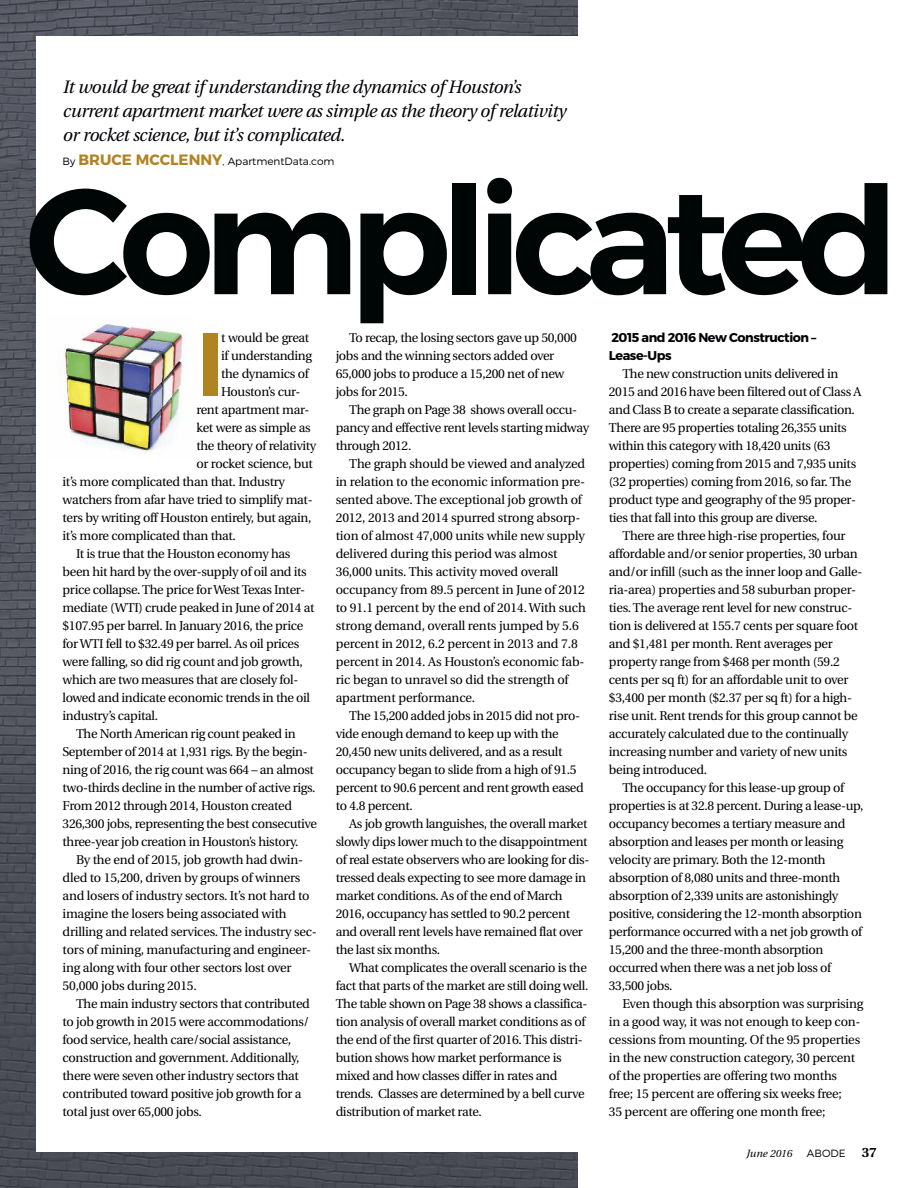
<style>
.page{position:relative;width:918px;height:1188px;background:#fff}
.page>*{position:absolute;margin:0;border:0;box-sizing:border-box;transform-origin:0 0}
.t1{font:600 149.85px "Montserrat";letter-spacing:-.07em;color:#000606}
.t2{font:600 89.7px "Montserrat";color:#b28322}
.t3{font:italic 18px/24px "Heuristica";letter-spacing:-.025em;color:#000006}
.t4{font:12.75px/18px "Heuristica";letter-spacing:-.025em;color:#000006}
.t5{font:700 12.75px/18px "Montserrat";letter-spacing:-.035em;color:#000006}
.t6{font:300 10.5px "Montserrat";color:#000006}
.t7{font:italic 10.5px "Heuristica";color:#000006}
.s1{font-weight:700;font-size:15px;color:#b28322}
.s2{font-family:"Heuristica";font-weight:700;font-size:13.5px}
</style>
<div class="page">
<img style="left:0;top:0;width:577px;height:1188px">
<div style="left:36px;top:36px;width:846px;height:1116px;background:#fff"></div>
<img style="left:59px;top:324px;width:128px;height:128px">
<h3 class="t3" style="left:63px;top:76px;width:505px">It would be great if understanding the dynamics of Houston’s current apartment market were as simple as the theory of relativity or rocket science, but it’s complicated.</h3>
<p class="t6" style="left:63px;top:157px;width:273px">By <span class="s1">BRUCE MCCLENNY</span>, ApartmentData.com</p>
<h1 class="t1" style="left:26px;top:183px;width:875px">Complicated</h1>
<h2 class="t2" style="left:196px;top:329px;width:30px">I</h2>
<p class="t4" style="left:221px;top:330px;width:89px">t would be great</p>
<p class="t4" style="left:221px;top:348px;width:92px">if understanding</p>
<p class="t4" style="left:221px;top:366px;width:89px">the dynamics of</p>
<p class="t4" style="left:221px;top:384px;width:81px">Houston’s cur-</p>
<p class="t4" style="left:196px;top:402px;width:115px">rent apartment mar-</p>
<p class="t4" style="left:196px;top:420px;width:116px">ket were as simple as</p>
<p class="t4" style="left:196px;top:438px;width:122px">the theory of relativity</p>
<p class="t4" style="left:196px;top:456px;width:118px">or rocket science, but</p>
<p class="t4" style="left:63px;top:474px;width:224px">it’s more complicated than that. Industry</p>
<p class="t4" style="left:63px;top:492px;width:252px">watchers from afar have tried to simplify mat-</p>
<p class="t4" style="left:63px;top:510px;width:250px">ters by writing off Houston entirely, but again,</p>
<p class="t4" style="left:63px;top:528px;width:175px">it’s more complicated than that.</p>
<p class="t4" style="left:76px;top:546px;width:216px">It is true that the Houston economy has</p>
<p class="t4" style="left:63px;top:564px;width:246px">been hit hard by the over-supply of oil and its</p>
<p class="t4" style="left:63px;top:582px;width:244px">price collapse. The price forWest Texas Inter-</p>
<p class="t4" style="left:63px;top:600px;width:254px">mediate (WTI) crude peaked in June of 2014 at</p>
<p class="t4" style="left:63px;top:618px;width:242px">$107.95 per barrel. In January 2016, the price</p>
<p class="t4" style="left:63px;top:636px;width:238px">forWTI fell to $32.49 per barrel. As oil prices</p>
<p class="t4" style="left:63px;top:654px;width:242px">were falling, so did rig count and job growth,</p>
<p class="t4" style="left:63px;top:672px;width:237px">which are two measures that are closely fol-</p>
<p class="t4" style="left:63px;top:690px;width:249px">lowed and indicate economic trends in the oil</p>
<p class="t4" style="left:63px;top:708px;width:97px">industry’s capital.</p>
<p class="t4" style="left:76px;top:726px;width:221px">The North American rig count peaked in</p>
<p class="t4" style="left:63px;top:744px;width:247px">September of 2014 at 1,931 rigs. By the begin-</p>
<p class="t4" style="left:63px;top:762px;width:253px">ning of 2016, the rig count was 664 – an almost</p>
<p class="t4" style="left:63px;top:780px;width:254px">two-thirds decline in the number of active rigs.</p>
<p class="t4" style="left:63px;top:798px;width:231px">From 2012 through 2014, Houston created</p>
<p class="t4" style="left:63px;top:816px;width:256px">326,300 jobs, representing the best consecutive</p>
<p class="t4" style="left:63px;top:834px;width:238px">three-year job creation in Houston’s history.</p>
<p class="t4" style="left:76px;top:852px;width:229px">By the end of 2015, job growth had dwin-</p>
<p class="t4" style="left:63px;top:870px;width:239px">dled to 15,200, driven by groups of winners</p>
<p class="t4" style="left:63px;top:888px;width:249px">and losers of industry sectors. It’s not hard to</p>
<p class="t4" style="left:63px;top:906px;width:226px">imagine the losers being associated with</p>
<p class="t4" style="left:63px;top:924px;width:256px">drilling and related services. The industry sec-</p>
<p class="t4" style="left:63px;top:942px;width:250px">tors of mining, manufacturing and engineer-</p>
<p class="t4" style="left:63px;top:960px;width:231px">ing along with four other sectors lost over</p>
<p class="t4" style="left:63px;top:978px;width:136px">50,000 jobs during 2015.</p>
<p class="t4" style="left:76px;top:996px;width:235px">The main industry sectors that contributed</p>
<p class="t4" style="left:63px;top:1014px;width:248px">to job growth in 2015 were accommodations/</p>
<p class="t4" style="left:63px;top:1032px;width:230px">food service, health care/social assistance,</p>
<p class="t4" style="left:63px;top:1050px;width:239px">construction and government. Additionally,</p>
<p class="t4" style="left:63px;top:1068px;width:238px">there were seven other industry sectors that</p>
<p class="t4" style="left:63px;top:1086px;width:240px">contributed toward positive job growth for a</p>
<p class="t4" style="left:63px;top:1104px;width:141px">total just over 65,000 jobs.</p>
<p class="t4" style="left:336px;top:330px;width:243px;text-indent:13px">To recap, the losing sectors gave up 50,000 jobs and the winning sectors added over 65,000 jobs to produce a 15,200 net of new jobs for 2015.</p>
<p class="t4" style="left:336px;top:402px;width:255px;text-indent:13px">The graph on Page 38 shows overall occu&shy;pancy and effective rent levels starting midway through 2012.</p>
<p class="t4" style="left:336px;top:456px;width:252px;text-indent:13px">The graph should be viewed and analyzed in relation to the economic information pre&shy;sented above. The exceptional job growth of 2012, 2013 and 2014 spurred strong absorp&shy;tion of almost 47,000 units while new supply delivered during this period was almost 36,000 units. This activity moved overall occupancy from 89.5 percent in June of 2012 to 91.1 percent by the end of 2014.With such strong demand, overall rents jumped by 5.6 percent in 2012, 6.2 percent in 2013 and 7.8 percent in 2014. As Houston’s economic fab&shy;ric began to unravel so did the strength of apartment performance.</p>
<p class="t4" style="left:336px;top:708px;width:250px;text-indent:13px">The 15,200 added jobs in 2015 did not pro&shy;vide enough demand to keep up with the 20,450 new units delivered, and as a result occupancy began to slide from a high of 91.5 percent to 90.6 percent and rent growth eased to 4.8 percent.</p>
<p class="t4" style="left:336px;top:816px;width:255px;text-indent:14px">As job growth languishes, the overall market slowly dips lower much to the disappointment of real estate observers who are looking for dis&shy;tressed deals expecting to see more damage in market conditions. As of the end of March 2016, occupancy has settled to 90.2 percent and overall rent levels have remained flat over the last six months.</p>
<p class="t4" style="left:336px;top:960px;width:254px;text-indent:14px">What complicates the overall scenario is the fact that parts of the market are still doing well.<br>The table shown on Page 38 shows a classifica&shy;tion analysis of overall market conditions as of the end of the first quarter of 2016. This distri&shy;bution shows how market performance is mixed and how classes differ in rates and trends. Classes are determined by a bell curve distribution of market rate.</p>
<p class="t5" style="left:609px;top:330px;width:209px">2015 and 2016 New Construction –<br>Lease-Ups</p>
<p class="t4" style="left:609px;top:366px;width:254px;text-indent:13px">The new construction units delivered in 2015 and 2016 have been filtered out of Class A and Class B to create a separate classification.<br>There are 95 properties totaling 26,355 units within this category with 18,420 units (63 properties) coming from 2015 and 7,935 units (32 properties) coming from 2016, so far. The product type and geography of the 95 proper&shy;ties that fall into this group are diverse.</p>
<p class="t4" style="left:609px;top:528px;width:255px;text-indent:13px">There are three high-rise properties, four affordable and/or senior properties, 30 urban and/or infill (such as the inner loop and Galle&shy;ria-area) properties and 58 suburban proper&shy;ties. The average rent level for new construc&shy;tion is delivered at 155.7 cents per square foot and $1,481 per month. Rent averages per property range from $468 per month (59.2 cents per sq ft) for an affordable unit to over $3,400 per month ($2.37 per sq ft) for a high&shy;rise unit. Rent trends for this group cannot be accurately calculated due to the continually increasing number and variety of new units being introduced.</p>
<p class="t4" style="left:609px;top:780px;width:256px;text-indent:13px">The occupancy for this lease-up group of properties is at 32.8 percent. During a lease-up, occupancy becomes a tertiary measure and absorption and leases per month or leasing velocity are primary. Both the 12-month absorption of 8,080 units and three-month absorption of 2,339 units are astonishingly positive, considering the 12-month absorption performance occurred with a net job growth of 15,200 and the three-month absorption occurred when there was a net job loss of 33,500 jobs.</p>
<p class="t4" style="left:609px;top:996px;width:256px;text-indent:14px">Even though this absorption was surprising in a good way, it was not enough to keep con&shy;cessions from mounting. Of the 95 properties in the new construction category, 30 percent of the properties are offering two months free; 15 percent are offering six weeks free;<br>35 percent are offering one month free;</p>
<p class="t7" style="left:746px;top:1150px;width:47px">June 2016</p>
<p class="t6" style="left:807px;top:1150px;width:71px">ABODE <span class="s2">37</span></p>
</div>
